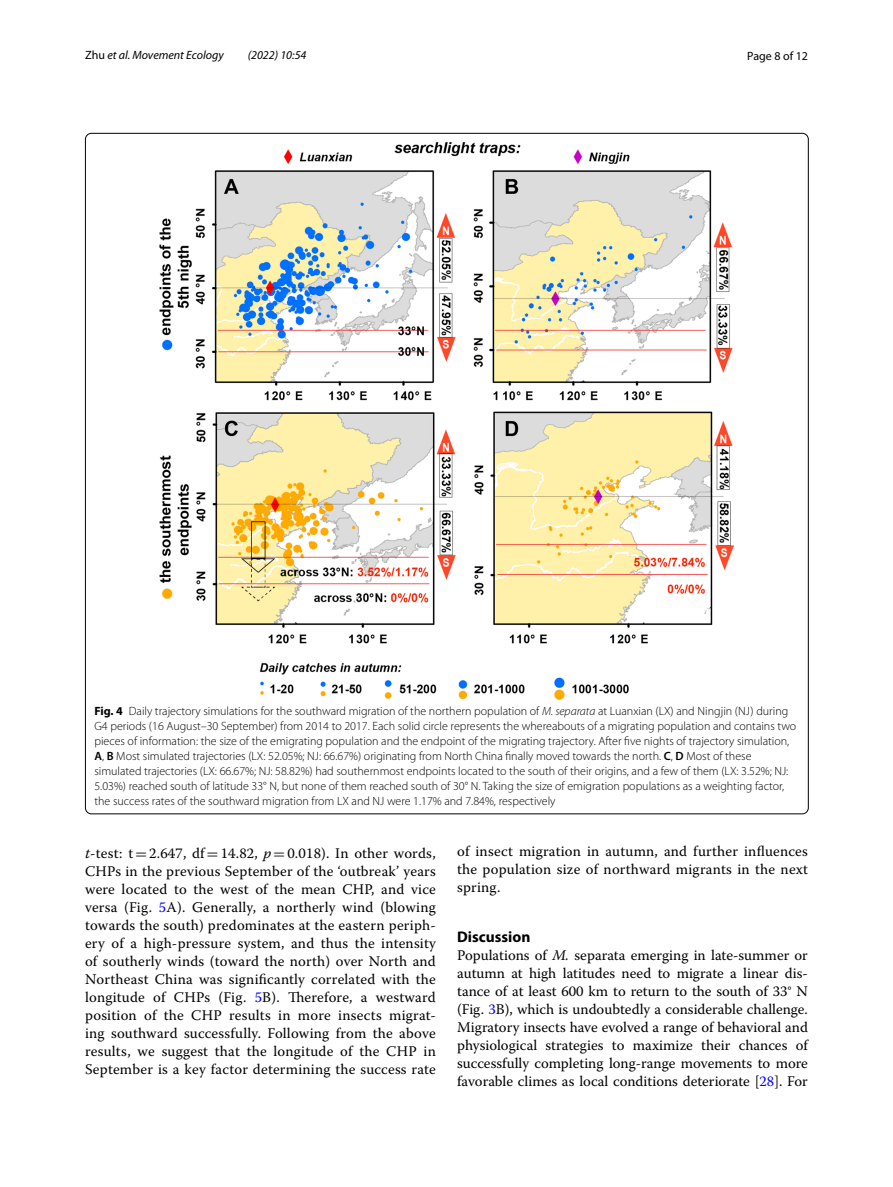
<style>
.page{position:relative;width:893px;height:1187px;background:#fff}
.page>*{position:absolute;margin:0;border:0;box-sizing:border-box;transform-origin:0 0}
.t1{font:700 15.45px "Myriad Pro";color:#000}
.t2{font:14.7px/18px "Warnock Pro";letter-spacing:.015em;color:#000;text-align:justify}
.t3{font:300 12px/15px "Myriad Pro";color:#000}
.t4{font:italic 12px "Myriad Pro";color:#000}
.t5{font:12px "Myriad Pro";color:#000}
.s1{font-style:normal}
.s2{font-weight:700}
.s3{font-style:italic}
.s4{font-weight:600}
.s5{font-family:"MTSY"}
.s6{color:#00f}
</style>
<div class="page">
<img style="left:160px;top:142px;width:574px;height:557px">
<p class="t4" style="left:85px;top:48px;width:140px"><span class="s1">Zhu</span> et al. Movement Ecology</p>
<p class="t4" style="left:248px;top:48px;width:60px">(2022) 10:54</p>
<p class="t5" style="left:747px;top:48px;width:62px">Page 8 of 12</p>
<p class="t3" style="left:94px;top:703px;width:703px"><span class="s2">Fig. 4</span> Daily trajectory simulations for the southward migration of the northern population of <span class="s3">M. separata</span> at Luanxian (LX) and Ningjin (NJ) during G4 periods (16 August–30 September) from 2014 to 2017. Each solid circle represents the whereabouts of a migrating population and contains two pieces of information: the size of the emigrating population and the endpoint of the migrating trajectory. After five nights of trajectory simulation, <span class="s4">A</span>, <span class="s4">B</span> Most simulated trajectories (LX: 52.05%; NJ: 66.67%) originating from North China finally moved towards the north. <span class="s4">C</span>, <span class="s4">D</span> Most of these simulated trajectories (LX: 66.67%; NJ: 58.82%) had southernmost endpoints located to the south of their origins, and a few of them (LX: 3.52%; NJ:<br>5.03%) reached south of latitude 33° N, but none of them reached south of 30° N. Taking the size of emigration populations as a weighting factor, the success rates of the southward migration from LX and NJ were 1.17% and 7.84%, respectively</p>
<p class="t2" style="left:85px;top:843px;width:352px"><span class="s3">t</span>-test: t<span class="s5">=</span>2.647, df<span class="s5">=</span>14.82, <span class="s3">p</span><span class="s5">=</span>0.018). In other words, CHPs in the previous September of the ‘outbreak’ years were located to the west of the mean CHP, and vice versa (Fig. <span class="s6">5</span>A). Generally, a northerly wind (blowing towards the south) predominates at the eastern periph&shy;ery of a high-pressure system, and thus the intensity of southerly winds (toward the north) over North and Northeast China was significantly correlated with the longitude of CHPs (Fig. <span class="s6">5</span>B). Therefore, a westward position of the CHP results in more insects migrat&shy;ing southward successfully. Following from the above results, we suggest that the longitude of the CHP in September is a key factor determining the success rate</p>
<p class="t2" style="left:457px;top:841px;width:352px">of insect migration in autumn, and further influences the population size of northward migrants in the next spring.</p>
<p class="t1" style="left:457px;top:927px;width:75px">Discussion</p>
<p class="t2" style="left:457px;top:946px;width:352px">Populations of <span class="s3">M.</span> separata emerging in late-summer or autumn at high latitudes need to migrate a linear dis&shy;tance of at least 600 km to return to the south of 33° N (Fig. <span class="s6">3</span>B), which is undoubtedly a considerable challenge.<br>Migratory insects have evolved a range of behavioral and physiological strategies to maximize their chances of successfully completing long-range movements to more favorable climes as local conditions deteriorate [<span class="s6">28</span>]. For</p>
</div>
